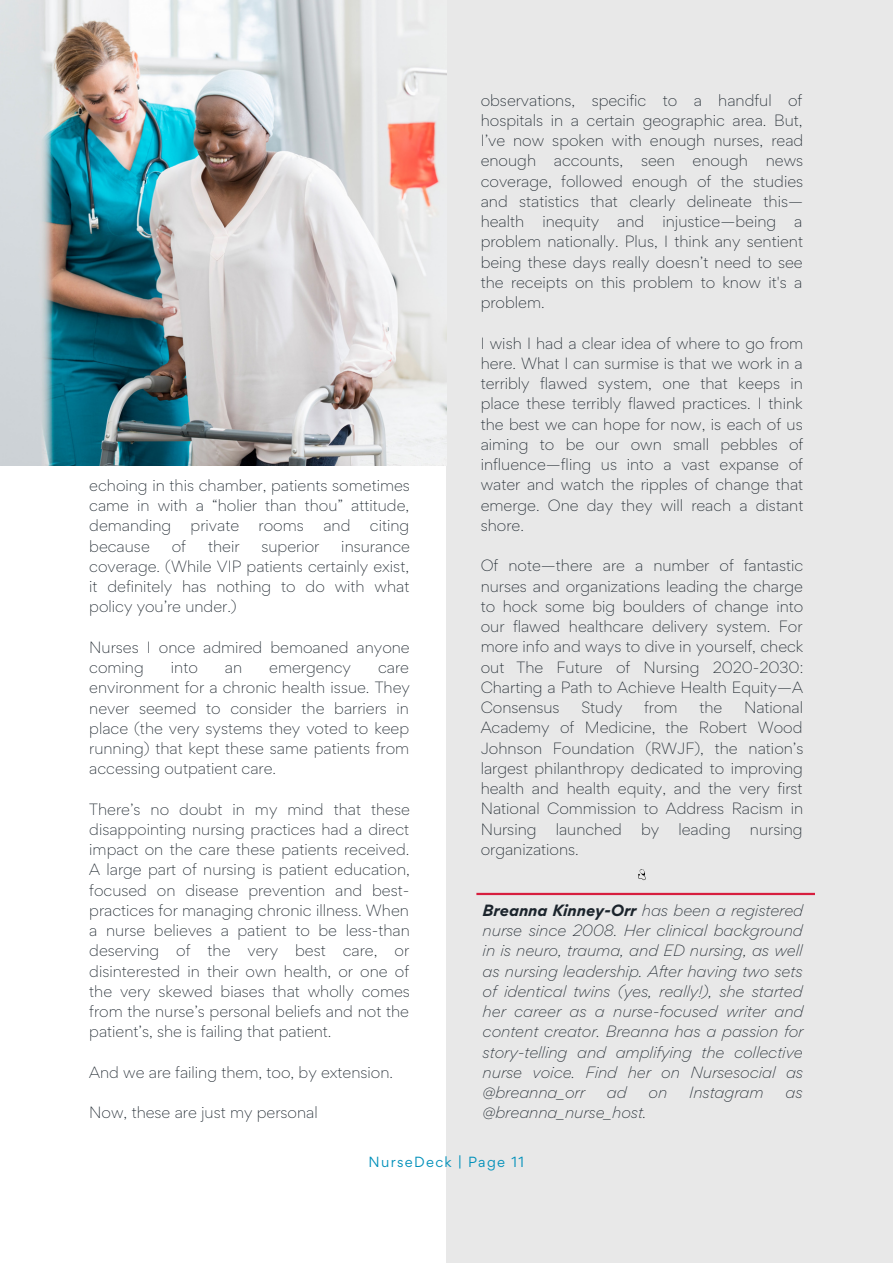
<style>
.page{position:relative;width:893px;height:1264px;background:#fff}
.page>*{position:absolute;margin:0;border:0;box-sizing:border-box;transform-origin:0 0}
.t1{font:300 14.55px/20.2px "Gordita";color:#1b242c;text-align:justify}
.t2{font:italic 300 14.55px/20.2px "Gordita";color:#1b242c;text-align:justify}
.t3{font:13.05px "Gordita";letter-spacing:.1em;color:#0090ba}
.s1{font-weight:700}
</style>
<div class="page">
<div style="left:446px;top:0;width:446px;height:1262px;background:#e8e8e8"></div>
<svg style="left:638px;top:869px;width:8px;height:11px"></svg>
<img style="left:0;top:0;width:446px;height:465px">
<hr style="left:476px;top:892px;width:338px;height:3px;background:#d71e3e">
<p class="t1" style="left:89px;top:475px;width:322px">echoing in this chamber, patients sometimes came in with a “holier than thou” attitude, demanding</p>
<p class="t1" style="left:191px;top:515px;width:50px">private</p>
<p class="t1" style="left:258px;top:515px;width:47px">rooms</p>
<p class="t1" style="left:323px;top:515px;width:29px">and</p>
<p class="t1" style="left:370px;top:515px;width:41px">citing</p>
<p class="t1" style="left:89px;top:535px;width:62px">because</p>
<p class="t1" style="left:172px;top:535px;width:16px">of</p>
<p class="t1" style="left:208px;top:535px;width:33px">their</p>
<p class="t1" style="left:261px;top:535px;width:59px">superior</p>
<p class="t1" style="left:89px;top:535px;width:322px;text-indent:252px">insurance coverage. (While VIP patients certainly exist, it definitely has nothing to do with what policy you’re under.)</p>
<p class="t1" style="left:89px;top:637px;width:322px">Nurses I once admired bemoaned anyone coming</p>
<p class="t1" style="left:171px;top:657px;width:28px">into</p>
<p class="t1" style="left:225px;top:657px;width:19px">an</p>
<p class="t1" style="left:269px;top:657px;width:83px">emergency</p>
<p class="t1" style="left:89px;top:657px;width:322px;text-indent:289px">care environment for a chronic health issue. They never seemed to consider the barriers in place (the very systems they voted to keep running) that kept these same patients from accessing outpatient care.</p>
<p class="t1" style="left:89px;top:798px;width:322px">There’s no doubt in my mind that these disappointing nursing practices had a direct impact on the care these patients received.<br>A large part of nursing is patient education, focused on disease prevention and best&shy;practices for managing chronic illness. When a nurse believes a patient to be less-than deserving of the very best care, or disinterested in their own health, or one of the very skewed biases that wholly comes from the nurse’s personal beliefs and not the patient’s, she is failing that patient.</p>
<p class="t1" style="left:89px;top:1061px;width:305px">And we are failing them, too, by extension.</p>
<p class="t1" style="left:89px;top:1102px;width:230px">Now, these are just my personal</p>
<p class="t1" style="left:480px;top:90px;width:324px">observations, specific to a handful of hospitals in a certain geographic area. But, I’ve now spoken with enough nurses, read enough accounts, seen enough news coverage, followed enough of the studies and statistics that clearly delineate this— health inequity and injustice—being a problem nationally. Plus, I think any sentient being these days really doesn’t need to see the receipts on this problem to know it's a problem.</p>
<p class="t1" style="left:480px;top:333px;width:324px">I wish I had a clear idea of where to go from here. What I can surmise is that we work in a terribly flawed system, one that keeps in place these terribly flawed practices. I think the best we can hope for now, is each of us aiming to be our own small pebbles of influence—fling us into a vast expanse of water and watch the ripples of change that emerge. One day they will reach a distant shore.</p>
<p class="t1" style="left:480px;top:555px;width:324px">Of note—there are a number of fantastic nurses and organizations leading the charge to hock some big boulders of change into our flawed healthcare delivery system. For more info and ways to dive in yourself, check out The Future of Nursing 2020-2030:<br>Charting a Path to Achieve Health Equity—A Consensus</p>
<p class="t1" style="left:581px;top:697px;width:43px">Study</p>
<p class="t1" style="left:644px;top:697px;width:35px">from</p>
<p class="t1" style="left:699px;top:697px;width:24px">the</p>
<p class="t1" style="left:480px;top:697px;width:324px;text-indent:263px">National Academy of Medicine, the Robert Wood Johnson Foundation (RWJF), the nation’s largest philanthropy dedicated to improving health and health equity, and the very first National Commission to Address Racism in Nursing</p>
<p class="t1" style="left:555px;top:818px;width:68px">launched</p>
<p class="t1" style="left:641px;top:818px;width:20px">by</p>
<p class="t1" style="left:678px;top:818px;width:54px">leading</p>
<p class="t1" style="left:750px;top:818px;width:54px">nursing</p>
<p class="t1" style="left:480px;top:838px;width:100px">organizations.</p>
<p class="t2" style="left:482px;top:900px;width:322px"><span class="s1">Breanna Kinney-Orr</span> has been a registered nurse since 2008. Her clinical background in is neuro, trauma, and ED nursing, as well as nursing leadership. After having two sets of identical twins (yes, really!), she started her career as a nurse-focused writer and content creator. Breanna has a passion for story-telling and amplifying the collective nurse voice. Find her on Nursesocial as @breanna_orr</p>
<p class="t2" style="left:606px;top:1082px;width:21px">ad</p>
<p class="t2" style="left:648px;top:1082px;width:20px">on</p>
<p class="t2" style="left:689px;top:1082px;width:76px">Instagram</p>
<p class="t2" style="left:785px;top:1082px;width:19px">as</p>
<p class="t2" style="left:482px;top:1102px;width:165px">@breanna_nurse_host.</p>
<p class="t3" style="left:368px;top:1152px;width:157px">NurseDeck | Page 11</p>
</div>
